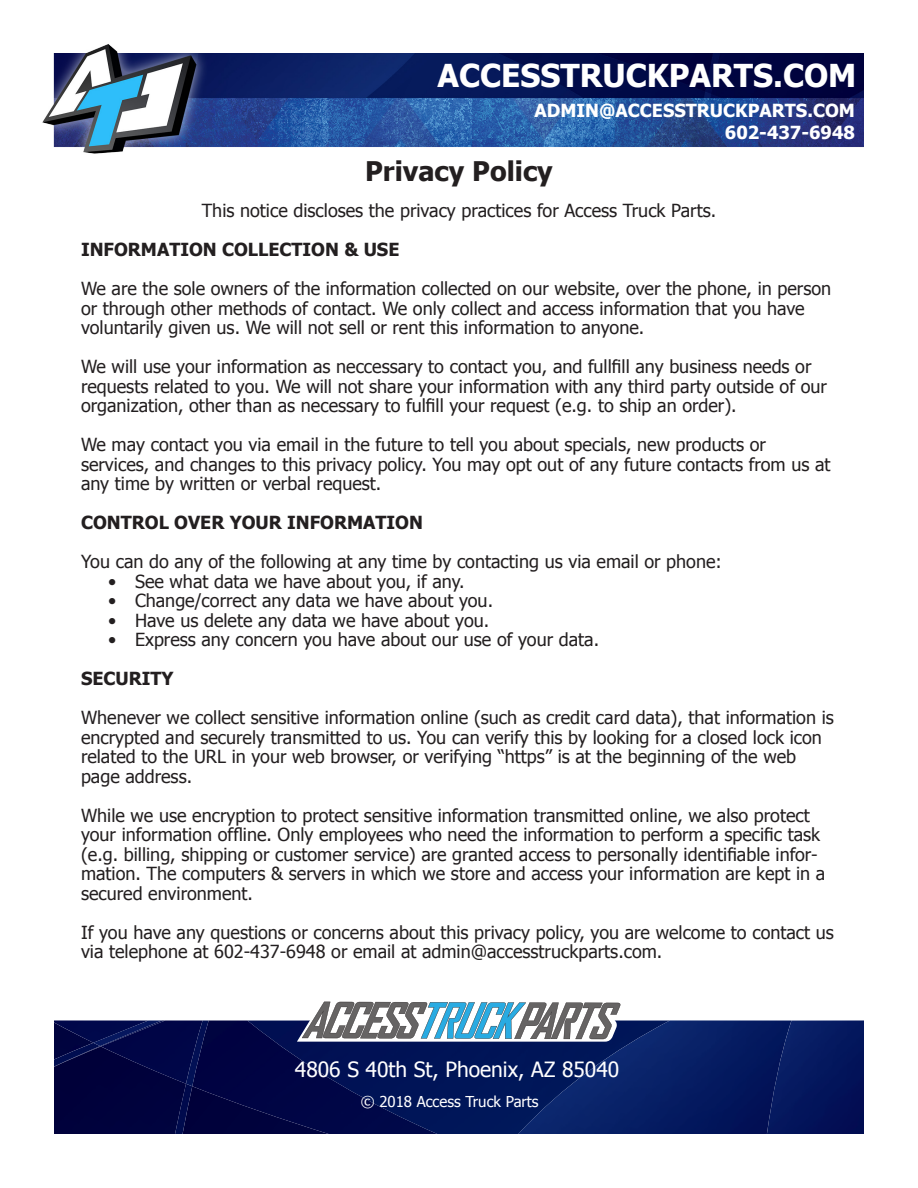
<style>
.page{position:relative;width:918px;height:1188px;background:#fff}
.page>*{position:absolute;margin:0;border:0;box-sizing:border-box;transform-origin:0 0}
.t1{font:700 31.5px "Tahoma";color:#fff}
.t2{font:700 27px "Tahoma";color:#231f20}
.t3{font:21px "Tahoma";color:#fff}
.t4{font:18px/19.5px "Tahoma";color:#231f20}
.t5{font:700 18px "Tahoma";color:#231f20}
.t6{font:700 18px "Tahoma";color:#fff}
.t7{font:15px "Tahoma";color:#fff}
</style>
<div class="page">
<div style="left:54px;top:1067px;width:121px;height:67px;background:#00023c"></div>
<div style="left:192px;top:1020px;width:105px;height:114px;background:#000241"></div>
<img style="left:101px;top:1020px;width:85px;height:64px">
<img style="left:54px;top:1020px;width:111px;height:26px">
<img style="left:247px;top:1021px;width:271px;height:113px">
<img style="left:518px;top:1020px;width:249px;height:114px">
<img style="left:767px;top:1020px;width:97px;height:114px">
<img style="left:175px;top:1084px;width:17px;height:50px">
<img style="left:186px;top:1020px;width:23px;height:66px">
<img style="left:54px;top:1043px;width:46px;height:24px">
<img style="left:93px;top:1020px;width:69px;height:26px">
<svg style="left:297px;top:1001px;width:329px;height:41px"></svg>
<img style="left:42px;top:44px;width:822px;height:110px">
<p class="t1" style="left:438px;top:54px;width:420px">ACCESSTRUCKPARTS.COM</p>
<p class="t6" style="left:534px;top:98px;width:322px">ADMIN@ACCESSTRUCKPARTS.COM</p>
<p class="t6" style="left:725px;top:120px;width:132px">602-437-6948</p>
<p class="t2" style="left:365px;top:153px;width:189px">Privacy Policy</p>
<p class="t4" style="left:202px;top:200px;width:516px">This notice discloses the privacy practices for Access Truck Parts.</p>
<p class="t5" style="left:81px;top:237px;width:320px">INFORMATION COLLECTION &amp; USE</p>
<p class="t4" style="left:81px;top:278px;width:752px">We are the sole owners of the information collected on our website, over the phone, in person or through other methods of contact. We only collect and access information that you have voluntarily given us. We will not sell or rent this information to anyone.</p>
<p class="t4" style="left:81px;top:356px;width:748px">We will use your information as neccessary to contact you, and fullfill any business needs or requests related to you. We will not share your information with any third party outside of our organization, other than as necessary to fulfill your request (e.g. to ship an order).</p>
<p class="t4" style="left:81px;top:434px;width:686px">We may contact you via email in the future to tell you about specials, new products or</p>
<p class="t4" style="left:81px;top:453px;width:751px">services, and changes to this privacy policy. You may opt out of any future contacts from us at any time by written or verbal request.</p>
<p class="t5" style="left:81px;top:510px;width:344px">CONTROL OVER YOUR INFORMATION</p>
<p class="t4" style="left:81px;top:551px;width:642px">You can do any of the following at any time by contacting us via email or phone:</p>
<p class="t4" style="left:108px;top:570px;width:358px">• See what data we have about you, if any.</p>
<p class="t4" style="left:108px;top:590px;width:387px">• Change/correct any data we have about you.</p>
<p class="t4" style="left:108px;top:609px;width:383px">• Have us delete any data we have about you.</p>
<p class="t4" style="left:108px;top:629px;width:493px">• Express any concern you have about our use of your data.</p>
<p class="t5" style="left:81px;top:666px;width:94px">SECURITY</p>
<p class="t4" style="left:81px;top:707px;width:754px">Whenever we collect sensitive information online (such as credit card data), that information is</p>
<p class="t4" style="left:81px;top:726px;width:742px">encrypted and securely transmitted to us. You can verify this by looking for a closed lock icon related to the URL in your web browser, or verifying “https” is at the beginning of the web page address.</p>
<p class="t4" style="left:81px;top:804px;width:746px">While we use encryption to protect sensitive information transmitted online, we also protect your information offline. Only employees who need the information to perform a specific task (e.g. billing, shipping or customer service) are granted access to personally identifiable infor&shy;mation. The computers &amp; servers in which we store and access your information are kept in a secured environment.</p>
<p class="t4" style="left:81px;top:921px;width:754px">If you have any questions or concerns about this privacy policy, you are welcome to contact us via telephone at 602-437-6948 or email at admin@accesstruckparts.com.</p>
<p class="t3" style="left:295px;top:1056px;width:326px">4806 S 40th St, Phoenix, AZ 85040</p>
<p class="t7" style="left:361px;top:1092px;width:179px">© 2018 Access Truck Parts</p>
</div>
